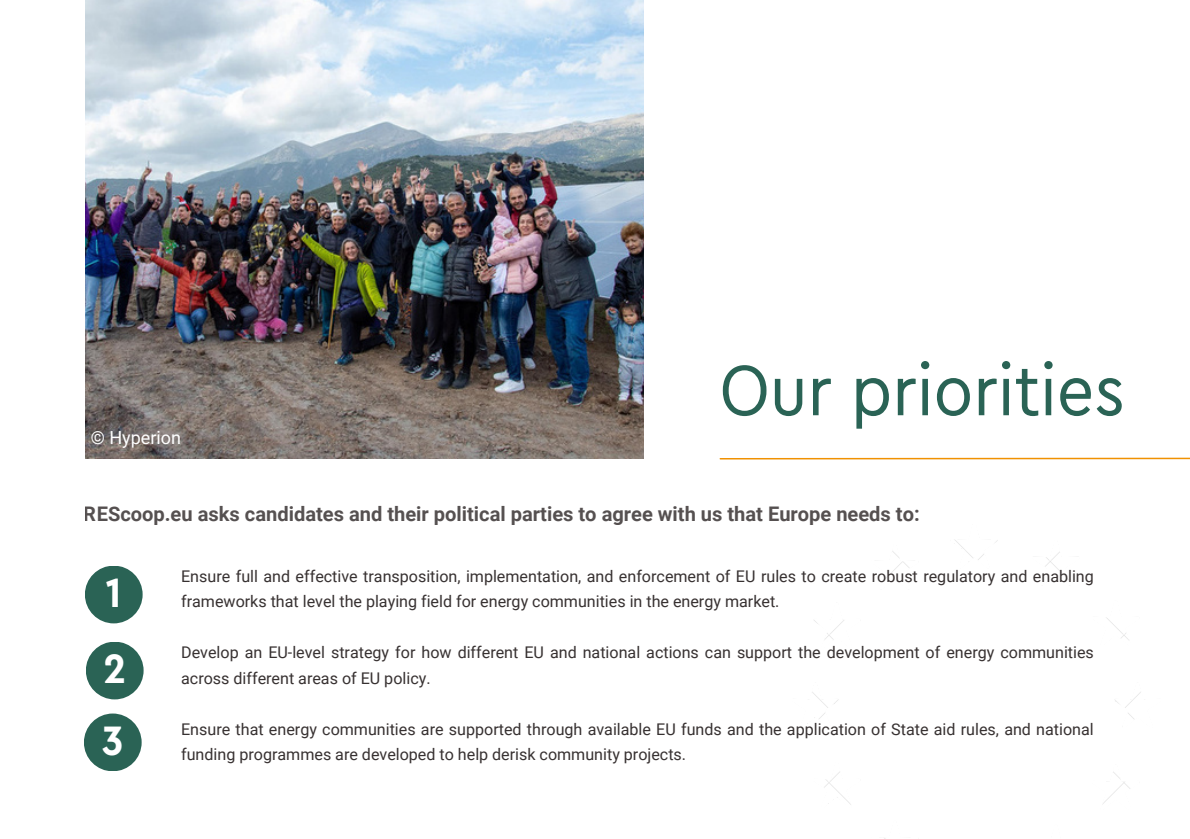
<style>
.page{position:relative;width:1190px;height:839px;background:#fff}
.page>*{position:absolute;margin:0;border:0;box-sizing:border-box;transform-origin:0 0}
.t1{font:74.6px "Cera Compact Pro";color:#2a6355}
.t2{font:700 43px/76px "Cera Compact Pro";color:#fff}
.t3{font:700 20px "Roboto";color:#373131}
.t4{font:18px "Roboto";color:#fff}
.t5{font:16.2px/25.6px "Roboto";color:#373131}
</style>
<div class="page">
<img style="left:86px;top:0;width:558px;height:459px">
<svg style="left:719px;top:457px;width:471px;height:3px"></svg>
<div style="left:84px;top:713px;width:58px;height:58px;background:#2a6355;border-radius:50%"></div>
<div style="left:85px;top:565px;width:58px;height:58px;background:#2a6355;border-radius:50%"></div>
<div style="left:86px;top:641px;width:58px;height:58px;background:#2a6355;border-radius:50%"></div>
<p class="t4" style="left:91px;top:427px;width:92px">© Hyperion</p>
<h1 class="t1" style="left:720px;top:355px;width:407px">Our priorities</h1>
<p class="t3" style="left:84px;top:502px;width:837px">REScoop.eu asks candidates and their political parties to agree with us that Europe needs to:</p>
<h2 class="t2" style="left:103px;top:556px;width:24px">1<br>2</h2>
<h2 class="t2" style="left:102px;top:703px;width:23px">3</h2>
<p class="t5" style="left:181px;top:563px;width:914px">Ensure full and effective transposition, implementation, and enforcement of EU rules to create robust regulatory and enabling frameworks that level the playing field for energy communities in the energy market.</p>
<p class="t5" style="left:181px;top:639px;width:914px">Develop an EU-level strategy for how different EU and national actions can support the development of energy communities across different areas of EU policy.</p>
<p class="t5" style="left:181px;top:716px;width:914px">Ensure that energy communities are supported through available EU funds and the application of State aid rules, and national funding programmes are developed to help derisk community projects.</p>
</div>
